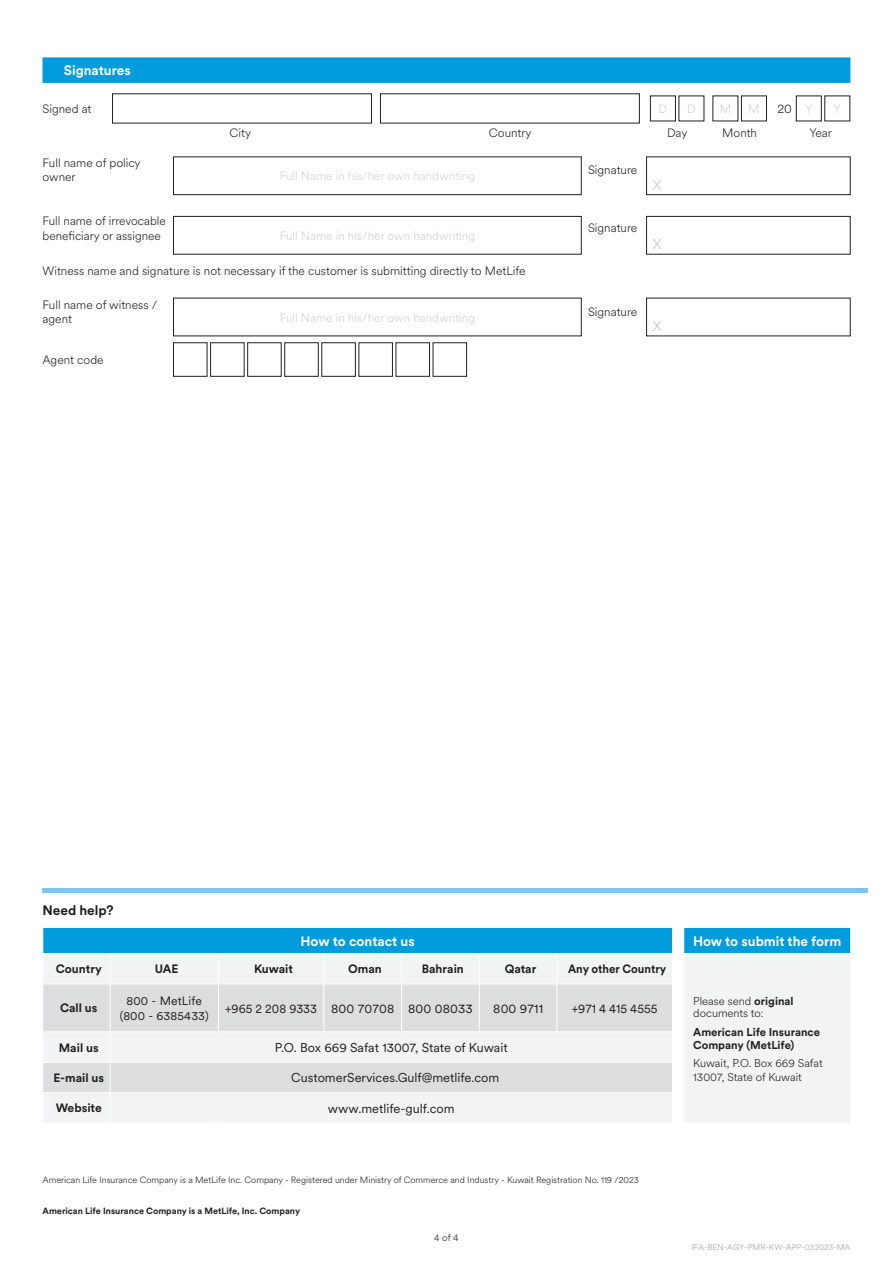
<style>
.page{position:relative;width:893px;height:1263px;background:#fff}
.page>*{position:absolute;margin:0;border:0;box-sizing:border-box;transform-origin:0 0}
.t1{font:300 21px "Met Life Circular";color:#d1d2d4}
.t2{font:700 13.5px "Met Life Circular";color:#fff}
.t3{font:700 13.5px "Met Life Circular";color:#231f20}
.t4{font:12.75px "Met Life Circular";color:#231f20}
.t5{font:12.75px "Met Life Circular";color:#231f20;scale:.95 1}
.t6{font:12.75px "Met Life Circular";color:#231f20;scale:.96 1}
.t7{font:300 12.75px "Met Life Circular";color:#231f20}
.t8{font:300 12px/14.4px "Met Life Circular";color:#231f20}
.t9{font:300 12px "Met Life Circular";color:#d1d2d4}
.t10{font:700 12px "Met Life Circular";color:#231f20}
.t11{font:12px "Met Life Circular";letter-spacing:.01em;color:#231f20}
.t12{font:700 12px "Met Life Circular";color:#231f20;scale:.95 1}
.t13{font:300 11.25px/12.8px "Met Life Circular";color:#231f20}
.t14{font:700 11.25px/12.8px "Met Life Circular";color:#231f20}
.t15{font:300 9.75px "Met Life Circular";color:#231f20}
.Paragraph_Style80{font:300 9px "Met Life Circular";color:#231f20}
.t16{font:700 9px "Met Life Circular";color:#231f20}
.Slug{font:8.25px "Met Life Circular";color:#b2b3b7}
.s1{font-size:12px;color:#d1d2d4}
.s2{font-weight:700}
</style>
<div class="page">
<svg style="left:43px;top:57px;width:807px;height:26px;background:#049ddc"></svg>
<div style="left:650px;top:96px;width:26px;height:25px;border:1px solid #231f20"></div>
<div style="left:741px;top:96px;width:26px;height:25px;border:1px solid #231f20"></div>
<div style="left:173px;top:157px;width:408px;height:38px;border:1px solid #231f20"></div>
<div style="left:646px;top:157px;width:204px;height:38px;border:1px solid #231f20"></div>
<div style="left:173px;top:216px;width:408px;height:38px;border:1px solid #231f20"></div>
<div style="left:646px;top:216px;width:204px;height:38px;border:1px solid #231f20"></div>
<div style="left:173px;top:342px;width:34px;height:35px;border:1px solid #231f20"></div>
<div style="left:247px;top:342px;width:34px;height:35px;border:1px solid #231f20"></div>
<div style="left:359px;top:342px;width:34px;height:35px;border:1px solid #231f20"></div>
<div style="left:210px;top:342px;width:34px;height:35px;border:1px solid #231f20"></div>
<div style="left:322px;top:342px;width:34px;height:35px;border:1px solid #231f20"></div>
<div style="left:284px;top:342px;width:34px;height:35px;border:1px solid #231f20"></div>
<div style="left:396px;top:342px;width:34px;height:35px;border:1px solid #231f20"></div>
<div style="left:433px;top:342px;width:34px;height:35px;border:1px solid #231f20"></div>
<div style="left:44px;top:954px;width:806px;height:168px;background:#f2f3f4"></div>
<svg style="left:44px;top:985px;width:628px;height:107px;fill:#dcdddf"></svg>
<hr style="left:219px;top:984px;width:105px;height:1px;background:#fff">
<hr style="left:110px;top:954px;width:1px;height:30px;background:#fff">
<hr style="left:218px;top:954px;width:1px;height:30px;background:#fff">
<hr style="left:324px;top:954px;width:1px;height:30px;background:#fff">
<hr style="left:401px;top:954px;width:1px;height:30px;background:#fff">
<hr style="left:683px;top:954px;width:1px;height:30px;background:#fff">
<svg style="left:43px;top:927px;width:808px;height:27px;background:#12a3de"></svg>
<hr style="left:684px;top:953px;width:167px;height:1px;background:#fff">
<hr style="left:43px;top:984px;width:67px;height:1px;background:#fff">
<hr style="left:110px;top:984px;width:1px;height:47px;background:#fff">
<hr style="left:218px;top:984px;width:1px;height:47px;background:#fff">
<hr style="left:110px;top:984px;width:109px;height:1px;background:#fff">
<hr style="left:324px;top:984px;width:1px;height:47px;background:#fff">
<hr style="left:324px;top:984px;width:78px;height:1px;background:#fff">
<hr style="left:401px;top:984px;width:1px;height:47px;background:#fff">
<hr style="left:479px;top:984px;width:1px;height:47px;background:#fff">
<hr style="left:557px;top:984px;width:1px;height:47px;background:#fff">
<hr style="left:672px;top:984px;width:1px;height:47px;background:#fff">
<hr style="left:683px;top:984px;width:1px;height:47px;background:#fff">
<hr style="left:402px;top:984px;width:77px;height:1px;background:#fff">
<hr style="left:43px;top:1031px;width:67px;height:1px;background:#fff">
<hr style="left:110px;top:1032px;width:1px;height:30px;background:#fff">
<hr style="left:110px;top:1031px;width:109px;height:1px;background:#fff">
<hr style="left:324px;top:1031px;width:78px;height:1px;background:#fff">
<hr style="left:402px;top:1031px;width:77px;height:1px;background:#fff">
<hr style="left:479px;top:1031px;width:78px;height:1px;background:#fff">
<hr style="left:557px;top:1031px;width:115px;height:1px;background:#fff">
<hr style="left:219px;top:1031px;width:105px;height:1px;background:#fff">
<hr style="left:672px;top:1032px;width:1px;height:30px;background:#fff">
<hr style="left:683px;top:1032px;width:1px;height:30px;background:#fff">
<svg style="left:672px;top:1031px;width:12px;height:1px"></svg>
<hr style="left:43px;top:1062px;width:67px;height:1px;background:#fff">
<hr style="left:110px;top:1062px;width:1px;height:30px;background:#fff">
<hr style="left:110px;top:1093px;width:1px;height:30px;background:#fff">
<hr style="left:110px;top:1062px;width:109px;height:1px;background:#fff">
<hr style="left:219px;top:1062px;width:105px;height:1px;background:#fff">
<hr style="left:324px;top:1062px;width:78px;height:1px;background:#fff">
<hr style="left:402px;top:1062px;width:77px;height:1px;background:#fff">
<hr style="left:479px;top:1062px;width:78px;height:1px;background:#fff">
<hr style="left:557px;top:1062px;width:115px;height:1px;background:#fff">
<hr style="left:672px;top:1062px;width:1px;height:30px;background:#fff">
<hr style="left:683px;top:1062px;width:1px;height:30px;background:#fff">
<hr style="left:672px;top:1093px;width:1px;height:30px;background:#fff">
<hr style="left:683px;top:1093px;width:1px;height:30px;background:#fff">
<hr style="left:43px;top:1092px;width:67px;height:1px;background:#fff">
<hr style="left:110px;top:1092px;width:109px;height:1px;background:#fff">
<hr style="left:219px;top:1092px;width:105px;height:1px;background:#fff">
<hr style="left:324px;top:1092px;width:78px;height:1px;background:#fff">
<hr style="left:402px;top:1092px;width:77px;height:1px;background:#fff">
<hr style="left:479px;top:1092px;width:78px;height:1px;background:#fff">
<hr style="left:557px;top:1092px;width:115px;height:1px;background:#fff">
<svg style="left:672px;top:1092px;width:12px;height:1px"></svg>
<hr style="left:479px;top:953px;width:78px;height:1px;background:#fff">
<hr style="left:479px;top:954px;width:1px;height:30px;background:#fff">
<hr style="left:479px;top:984px;width:78px;height:1px;background:#fff">
<hr style="left:557px;top:953px;width:115px;height:1px;background:#fff">
<hr style="left:557px;top:954px;width:1px;height:30px;background:#fff">
<hr style="left:672px;top:954px;width:1px;height:30px;background:#fff">
<hr style="left:557px;top:984px;width:115px;height:1px;background:#fff">
<hr style="left:43px;top:889px;width:825px;height:4px;background:#83c4eb">
<p class="t2" style="left:64px;top:61px;width:69px">Signatures</p>
<p class="t8" style="left:43px;top:101px;width:51px">Signed at</p>
<p class="t9" style="left:659px;top:101px;width:10px">D</p>
<p class="t9" style="left:687px;top:101px;width:10px">D</p>
<p class="t9" style="left:720px;top:101px;width:13px">M</p>
<p class="t9" style="left:748px;top:101px;width:13px">M</p>
<p class="t7" style="left:777px;top:100px;width:37px">20 <span class="s1">Y</span></p>
<p class="t9" style="left:834px;top:101px;width:9px">Y</p>
<p class="t8" style="left:229px;top:125px;width:23px">City</p>
<p class="t8" style="left:489px;top:125px;width:44px">Country</p>
<p class="t8" style="left:667px;top:125px;width:22px">Day</p>
<p class="t8" style="left:722px;top:125px;width:36px">Month</p>
<p class="t8" style="left:809px;top:125px;width:24px">Year</p>
<p class="t8" style="left:43px;top:155px;width:100px">Full name of policy owner</p>
<p class="t8" style="left:588px;top:162px;width:51px">Signature</p>
<p class="t9" style="left:280px;top:168px;width:197px">Full Name in his/her own handwriting</p>
<h1 class="t1" style="left:652px;top:168px;width:12px">x</h1>
<p class="t8" style="left:43px;top:213px;width:125px">Full name of irrevocable beneficiary or assignee</p>
<p class="t9" style="left:280px;top:228px;width:197px">Full Name in his/her own handwriting</p>
<p class="t8" style="left:588px;top:220px;width:51px">Signature</p>
<p class="t8" style="left:43px;top:263px;width:485px">Witness name and signature is not necessary if the customer is submitting directly to MetLife</p>
<p class="t8" style="left:43px;top:297px;width:116px">Full name of witness / agent</p>
<p class="t9" style="left:280px;top:309px;width:197px">Full Name in his/her own handwriting</p>
<p class="t8" style="left:588px;top:304px;width:51px">Signature</p>
<p class="t8" style="left:43px;top:352px;width:63px">Agent code</p>
<h1 class="t1" style="left:652px;top:228px;width:12px">x</h1>
<h1 class="t1" style="left:652px;top:310px;width:12px">x</h1>
<p class="t3" style="left:43px;top:901px;width:73px">Need help?</p>
<p class="t2" style="left:301px;top:931px;width:116px">How to contact us</p>
<p class="t2" style="left:693px;top:931px;width:150px">How to submit the form</p>
<p class="t10" style="left:56px;top:961px;width:48px">Country</p>
<p class="t10" style="left:155px;top:961px;width:25px">UAE</p>
<p class="t10" style="left:254px;top:961px;width:41px">Kuwait</p>
<p class="t10" style="left:348px;top:961px;width:35px">Oman</p>
<p class="t10" style="left:422px;top:961px;width:44px">Bahrain</p>
<p class="t10" style="left:505px;top:961px;width:33px">Qatar</p>
<p class="t12" style="left:568px;top:961px;width:105px">Any other Country</p>
<p class="t10" style="left:60px;top:1000px;width:39px">Call us</p>
<p class="t11" style="left:127px;top:993px;width:77px">800 - MetLife</p>
<p class="t11" style="left:120px;top:1007px;width:90px">(800 - 6385433)</p>
<p class="t5" style="left:225px;top:1000px;width:98px">+965 2 208 9333</p>
<p class="t4" style="left:331px;top:1000px;width:65px">800 70708</p>
<p class="t4" style="left:408px;top:1000px;width:66px">800 08033</p>
<p class="t4" style="left:493px;top:1000px;width:51px">800 9711</p>
<p class="t6" style="left:572px;top:1000px;width:91px">+971 4 415 4555</p>
<p class="t10" style="left:59px;top:1039px;width:41px">Mail us</p>
<p class="t4" style="left:275px;top:1039px;width:234px">P.O. Box 669 Safat 13007, State of Kuwait</p>
<p class="t10" style="left:53px;top:1069px;width:52px">E-mail us</p>
<p class="t4" style="left:291px;top:1069px;width:210px">CustomerServices.Gulf@metlife.com</p>
<p class="t10" style="left:56px;top:1100px;width:48px">Website</p>
<p class="t4" style="left:328px;top:1100px;width:128px">www.metlife-gulf.com</p>
<p class="Paragraph_Style80" style="left:43px;top:1174px;width:598px">American Life Insurance Company is a MetLife Inc. Company - Registered under Ministry of Commerce and Industry - Kuwait Registration No. 119 /2023</p>
<p class="t16" style="left:43px;top:1205px;width:259px">American Life Insurance Company is a MetLife, Inc. Company</p>
<p class="t15" style="left:434px;top:1231px;width:26px">4 of 4</p>
<p class="t13" style="left:693px;top:994px;width:102px">Please send <span class="s2">original </span>documents to:</p>
<p class="t14" style="left:693px;top:1026px;width:128px">American Life Insurance<br>Company (MetLife)</p>
<p class="t13" style="left:693px;top:1056px;width:131px;line-height:13.5px">Kuwait, P.O. Box 669 Safat<br>13007, State of Kuwait</p>
<p class="Slug" style="left:691px;top:1242px;width:161px">IFA-BEN-AGY-PMR-KW-APP-032023-MA</p>
</div>
